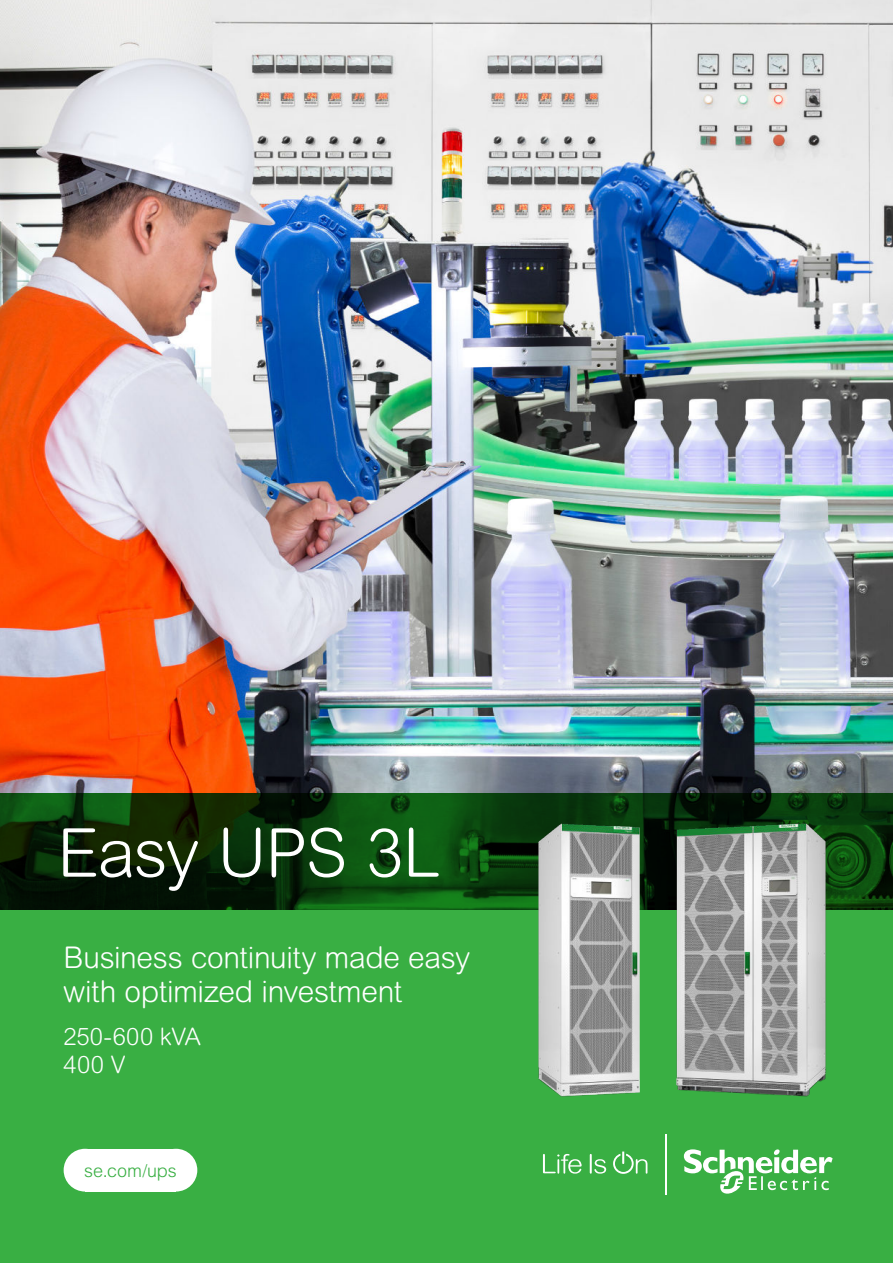
<style>
.page{position:relative;width:893px;height:1263px;background:#fff}
.page>*{position:absolute;margin:0;border:0;box-sizing:border-box;transform-origin:0 0}
.t1{font:300 67.5px "Arial Rounded MT Pro";letter-spacing:-.015em;color:#fff}
.t2{font:300 30px/34.5px "Arial Rounded MT Pro";letter-spacing:-.01em;color:#fff}
.t3{font:300 24px/28.8px "Arial Rounded MT Pro";letter-spacing:.01em;color:#fff}
.t4{font:300 18px "Arial MT Pro";letter-spacing:-.005em;color:#39af43}
</style>
<div class="page">
<img style="left:0;top:0;width:893px;height:793px">
<div style="left:0;top:910px;width:893px;height:353px;background:#39af43"></div>
<div style="left:85px;top:1149px;width:91px;height:42px;background:#fff"></div>
<div style="left:64px;top:1149px;width:42px;height:42px;background:#fff;border-radius:50%"></div>
<div style="left:155px;top:1149px;width:42px;height:42px;background:#fff;border-radius:50%"></div>
<svg style="left:0;top:793px;width:893px;height:117px;background:#0a360a"></svg>
<svg style="left:543px;top:1154px;width:39px;height:19px"></svg>
<svg style="left:590px;top:1154px;width:16px;height:19px"></svg>
<svg style="left:613px;top:1151px;width:34px;height:23px"></svg>
<hr style="left:665px;top:1134px;width:1px;height:60px;background:#fff">
<svg style="left:684px;top:1149px;width:149px;height:45px"></svg>
<img style="left:537px;top:812px;width:310px;height:285px">
<h1 class="t1" style="left:57px;top:827px;width:384px">Easy UPS 3L</h1>
<p class="t2" style="left:64px;top:943px;width:408px">Business continuity made easy with optimized investment</p>
<p class="t3" style="left:64px;top:1024px;width:139px">250-600 kVA<br>400 V</p>
<p class="t4" style="left:84px;top:1163px;width:94px">se.com/ups</p>
</div>
